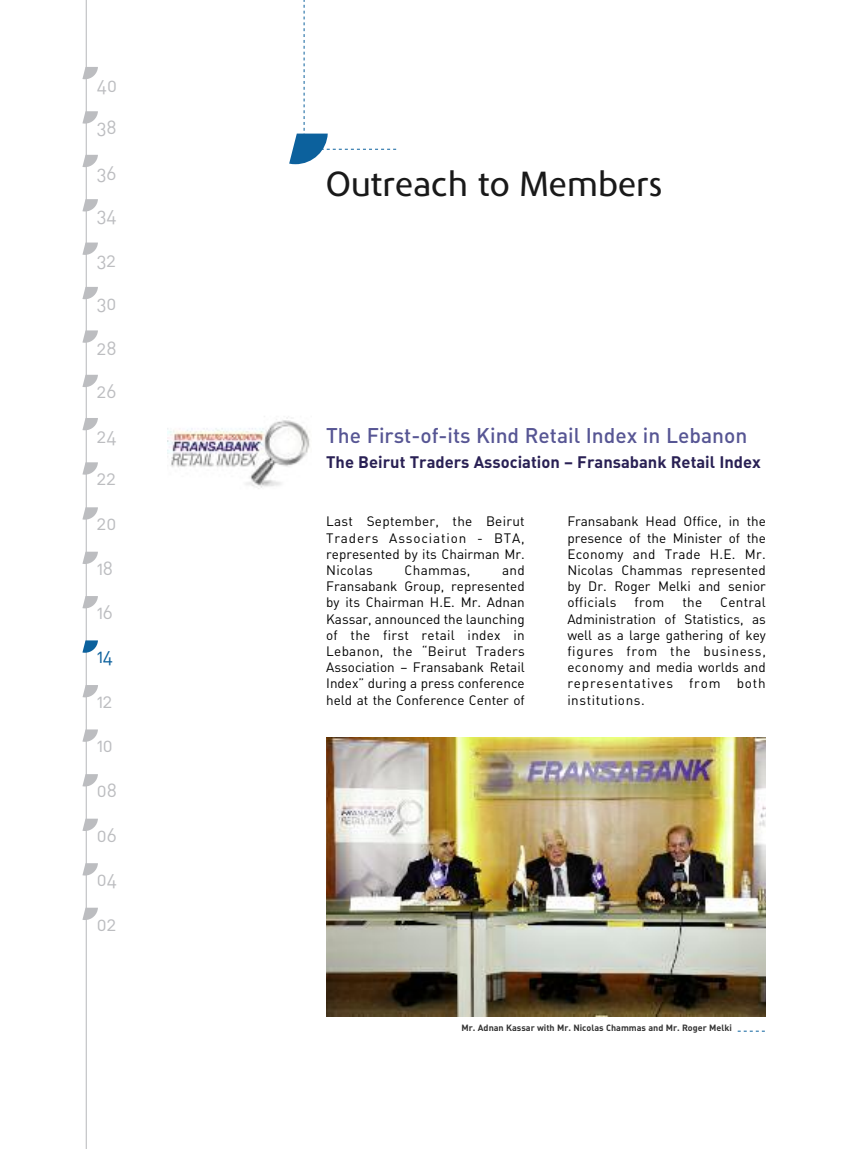
<style>
.page{position:relative;width:851px;height:1149px;background:#fff}
.page>*{position:absolute;margin:0;border:0;box-sizing:border-box;transform-origin:0 0}
.t1{font:36px "Phoenica STD Demo";color:#191919}
.t2{font:21px "DIN Medium Alternate";color:#575694}
.t3{font:18.9px "DIN Regular Alternate";letter-spacing:.005em;color:#bcbdc0}
.t4{font:18.9px "DIN Regular Alternate";color:#0c619d}
.t5{font:16.5px "DIN Bold Alternate";color:#292054}
.t6{font:13.5px/16.2px "DIN Regular Alternate";color:#000;text-align:justify}
.t7{font:13.5px "DIN Regular Alternate";letter-spacing:.02em;color:#000}
.t8{font:9px "DIN Bold Alternate";color:#333}
</style>
<div class="page">
<svg style="left:289px;top:0;width:107px;height:164px"></svg>
<img style="left:326px;top:737px;width:439px;height:278px">
<svg style="left:737px;top:1030px;width:28px;height:1px"></svg>
<hr style="left:86px;top:0;width:1px;height:1148px;background:#bcbdc0">
<svg style="left:82px;top:773px;width:16px;height:13px"></svg>
<svg style="left:82px;top:729px;width:16px;height:12px"></svg>
<svg style="left:82px;top:640px;width:16px;height:12px"></svg>
<svg style="left:82px;top:596px;width:16px;height:12px"></svg>
<svg style="left:82px;top:551px;width:16px;height:13px"></svg>
<svg style="left:82px;top:507px;width:16px;height:12px"></svg>
<svg style="left:82px;top:462px;width:16px;height:12px"></svg>
<svg style="left:82px;top:418px;width:16px;height:12px"></svg>
<svg style="left:82px;top:374px;width:16px;height:13px"></svg>
<svg style="left:82px;top:330px;width:16px;height:12px"></svg>
<svg style="left:82px;top:287px;width:16px;height:12px"></svg>
<svg style="left:82px;top:242px;width:16px;height:13px"></svg>
<svg style="left:82px;top:199px;width:16px;height:12px"></svg>
<svg style="left:82px;top:155px;width:16px;height:12px"></svg>
<svg style="left:82px;top:111px;width:16px;height:12px"></svg>
<svg style="left:82px;top:67px;width:16px;height:12px"></svg>
<svg style="left:82px;top:907px;width:16px;height:12px"></svg>
<svg style="left:82px;top:862px;width:16px;height:13px"></svg>
<svg style="left:82px;top:818px;width:16px;height:12px"></svg>
<svg style="left:83px;top:684px;width:15px;height:13px"></svg>
<img style="left:167px;top:416px;width:143px;height:73px">
<h3 class="t3" style="left:97px;top:74px;width:22px">40</h3>
<h3 class="t3" style="left:97px;top:116px;width:22px">38</h3>
<h3 class="t3" style="left:97px;top:162px;width:21px">36</h3>
<h3 class="t3" style="left:97px;top:204px;width:22px">34</h3>
<h3 class="t3" style="left:97px;top:250px;width:21px">32</h3>
<h3 class="t3" style="left:97px;top:292px;width:21px">30</h3>
<h3 class="t3" style="left:97px;top:337px;width:21px">28</h3>
<h3 class="t3" style="left:97px;top:380px;width:21px">26</h3>
<h3 class="t3" style="left:97px;top:425px;width:21px">24</h3>
<h3 class="t3" style="left:97px;top:467px;width:21px">22</h3>
<h3 class="t3" style="left:97px;top:512px;width:21px">20</h3>
<h3 class="t3" style="left:97px;top:557px;width:18px">18</h3>
<h3 class="t3" style="left:97px;top:601px;width:17px">16</h3>
<h3 class="t4" style="left:97px;top:645px;width:18px">14</h3>
<h3 class="t3" style="left:97px;top:690px;width:17px">12</h3>
<h3 class="t3" style="left:97px;top:734px;width:18px">10</h3>
<h3 class="t3" style="left:97px;top:779px;width:22px">08</h3>
<h3 class="t3" style="left:97px;top:823px;width:21px">06</h3>
<h3 class="t3" style="left:97px;top:868px;width:22px">04</h3>
<h3 class="t3" style="left:97px;top:912px;width:21px">02</h3>
<h1 class="t1" style="left:326px;top:170px;width:337px">Outreach to Members</h1>
<h2 class="t2" style="left:326px;top:423px;width:422px">The First-of-its Kind Retail Index in Lebanon</h2>
<p class="t5" style="left:326px;top:452px;width:436px">The Beirut Traders Association – Fransabank Retail Index</p>
<p class="t6" style="left:326px;top:513px;width:200px">Last September, the Beirut Traders Association - BTA, represented by its Chairman Mr.<br>Nicolas</p>
<p class="t7" style="left:404px;top:562px;width:67px">Chammas,</p>
<p class="t6" style="left:326px;top:562px;width:200px;text-indent:176px">and Fransabank Group, represented by its Chairman H.E. Mr. Adnan Kassar, announced the launching of the first retail index in Lebanon, the “Beirut Traders Association – Fransabank Retail Index” during a press conference held at the Conference Center of</p>
<p class="t6" style="left:567px;top:513px;width:200px">Fransabank Head Office, in the presence of the Minister of the Economy and Trade H.E. Mr.<br>Nicolas Chammas represented by Dr. Roger Melki and senior officials</p>
<p class="t6" style="left:567px;top:594px;width:200px;text-indent:153px">Central Administration of Statistics, as well as a large gathering of key figures from the business, economy and media worlds and representatives from both institutions.</p>
<p class="t6" style="left:634px;top:594px;width:31px">from</p>
<p class="t6" style="left:682px;top:594px;width:21px">the</p>
<p class="t8" style="left:461px;top:1022px;width:272px">Mr. Adnan Kassar with Mr. Nicolas Chammas and Mr. Roger Melki</p>
</div>
